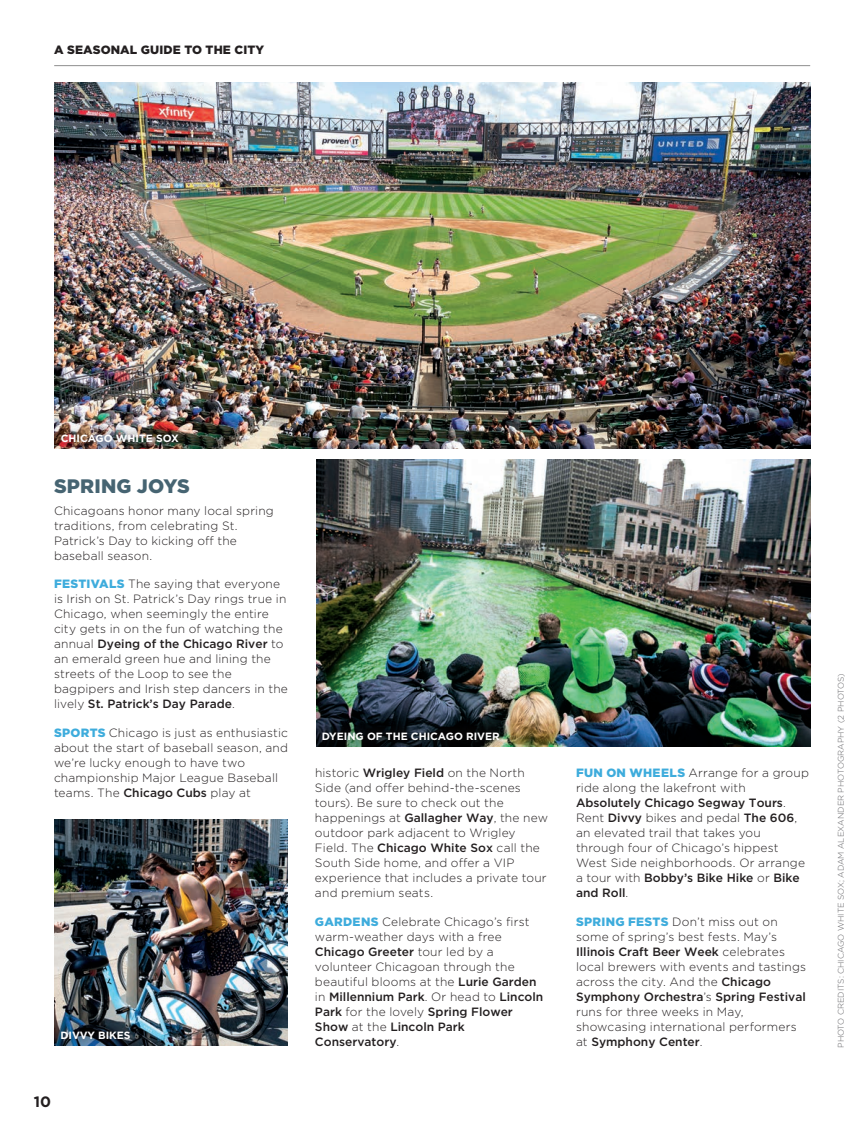
<style>
.page{position:relative;width:864px;height:1134px;background:#fff}
.page>*{position:absolute;margin:0;border:0;box-sizing:border-box;transform-origin:0 0}
.body_copy{font:900 19.5px "Gotham";letter-spacing:.01em;color:#466472}
.t1{font:700 15px "Gotham";color:#231f20}
.body_copy-2{font:300 12px/15px "Gotham";letter-spacing:.015em;color:#231f20}
.t2{font:900 12px "Gotham";letter-spacing:.01em;color:#231f20}
.photo_caption_white{font:700 10.5px "Gotham";color:#fff}
.photo_credits_gray{font:300 8.25px "Gotham";color:#636366}
.s1{font-weight:900;color:#3eacdc}
.s2{font-weight:500}
</style>
<div class="page">
<img style="left:54px;top:82px;width:756px;height:367px">
<img style="left:316px;top:460px;width:494px;height:286px">
<img style="left:54px;top:819px;width:234px;height:227px">
<hr style="left:54px;top:65px;width:756px;height:1px;background:#8e8f8e">
<div style="left:52px;top:425px;width:135px;height:26px;background:#231f20;opacity:.75"></div>
<div style="left:313px;top:722px;width:195px;height:27px;background:#231f20;opacity:.75"></div>
<div style="left:52px;top:1022px;width:87px;height:26px;background:#231f20;opacity:.75"></div>
<p class="t2" style="left:54px;top:41px;width:212px">A SEASONAL GUIDE TO THE CITY</p>
<p class="photo_caption_white" style="left:61px;top:431px;width:120px">CHICAGO WHITE SOX</p>
<p class="body_copy" style="left:54px;top:473px;width:137px">SPRING JOYS</p>
<p class="body_copy-2" style="left:54px;top:503px;width:221px">Chicagoans honor many local spring traditions, from celebrating St.<br>Patrick’s Day to kicking off the baseball season.</p>
<p class="body_copy-2" style="left:54px;top:576px;width:236px"><span class="s1">FESTIVALS</span> The saying that everyone is Irish on St. Patrick’s Day rings true in Chicago, when seemingly the entire city gets in on the fun of watching the annual <span class="s2">Dyeing of the Chicago River</span> to an emerald green hue and lining the streets of the Loop to see the bagpipers and Irish step dancers in the lively <span class="s2">St. Patrick’s Day Parade</span>.</p>
<p class="body_copy-2" style="left:54px;top:725px;width:236px"><span class="s1">SPORTS</span> Chicago is just as enthusiastic about the start of baseball season, and we’re lucky enough to have two championship Major League Baseball teams. The <span class="s2">Chicago Cubs</span> play at</p>
<p class="photo_caption_white" style="left:60px;top:1029px;width:72px">DIVVY BIKES</p>
<p class="t1" style="left:34px;top:1092px;width:19px">10</p>
<p class="photo_caption_white" style="left:322px;top:729px;width:179px">DYEING OF THE CHICAGO RIVER</p>
<p class="body_copy-2" style="left:315px;top:765px;width:235px">historic <span class="s2">Wrigley Field</span> on the North Side (and offer behind-the-scenes tours). Be sure to check out the happenings at <span class="s2">Gallagher Way</span>, the new outdoor park adjacent to Wrigley Field. The <span class="s2">Chicago White Sox</span> call the South Side home, and offer a VIP experience that includes a private tour and premium seats.</p>
<p class="body_copy-2" style="left:315px;top:914px;width:230px"><span class="s1">GARDENS</span> Celebrate Chicago’s first warm-weather days with a free<br><span class="s2">Chicago Greeter</span> tour led by a volunteer Chicagoan through the beautiful blooms at the <span class="s2">Lurie Garden </span>in <span class="s2">Millennium Park</span>. Or head to <span class="s2">Lincoln<br>Park</span> for the lovely <span class="s2">Spring Flower<br>Show</span> at the <span class="s2">Lincoln Park<br>Conservatory</span>.</p>
<p class="body_copy-2" style="left:576px;top:765px;width:234px"><span class="s1">FUN ON WHEELS</span> Arrange for a group ride along the lakefront with<br><span class="s2">Absolutely Chicago Segway Tours</span>.<br>Rent <span class="s2">Divvy</span> bikes and pedal <span class="s2">The 606</span>, an elevated trail that takes you through four of Chicago’s hippest<br>West Side neighborhoods. Or arrange a tour with <span class="s2">Bobby’s Bike Hike</span> or <span class="s2">Bike and Roll</span>.</p>
<p class="body_copy-2" style="left:576px;top:914px;width:232px"><span class="s1">SPRING FESTS</span> Don’t miss out on some of spring’s best fests. May’s<br><span class="s2">Illinois Craft Beer Week</span> celebrates local brewers with events and tastings across the city. And the <span class="s2">Chicago<br>Symphony Orchestra</span>’s <span class="s2">Spring Festival </span>runs for three weeks in May, showcasing international performers at <span class="s2">Symphony Center</span>.</p>
<p class="photo_credits_gray" style="left:836px;top:1048px;width:376px;rotate:-90deg">PHOTO CREDITS: CHICAGO WHITE SOX; ADAM ALEXANDER PHOTOGRAPHY (2 PHOTOS)</p>
</div>
